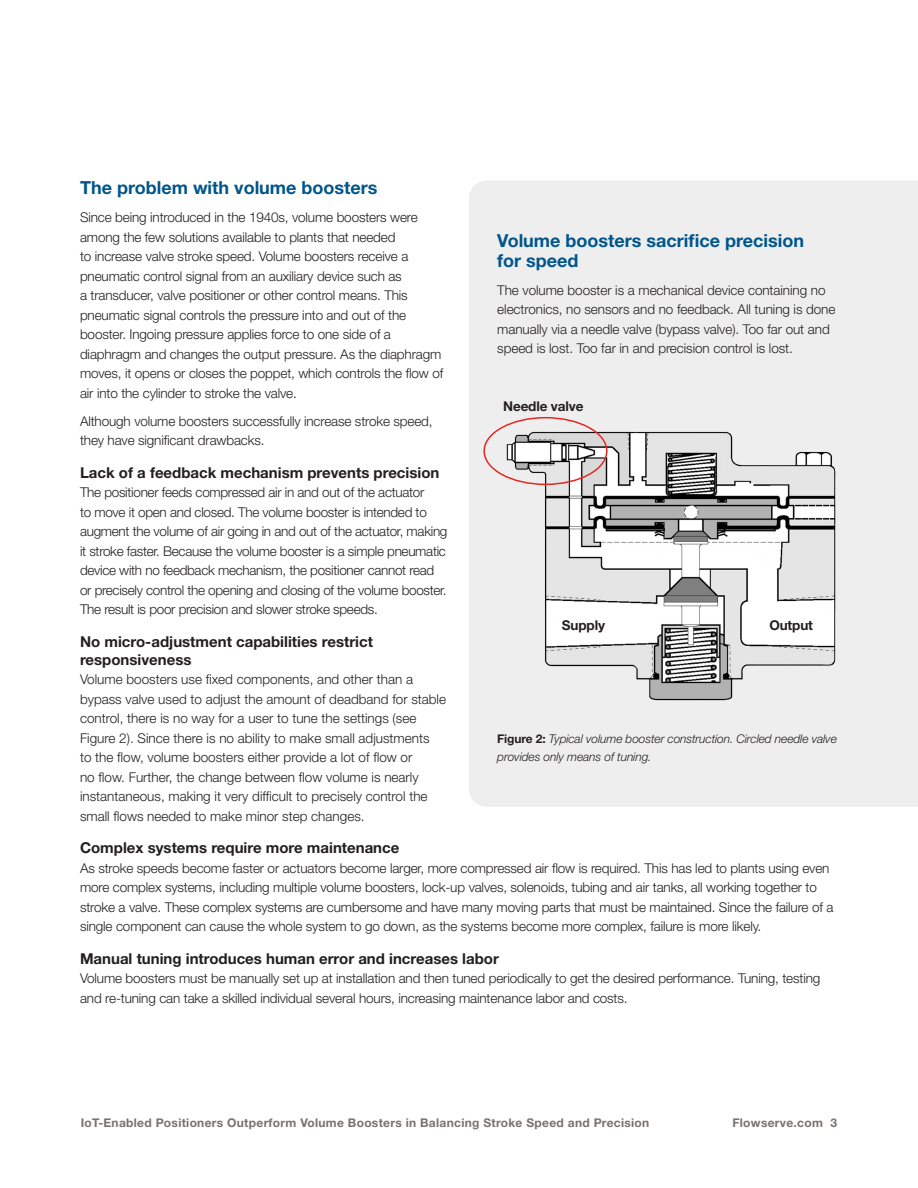
<style>
.page{position:relative;width:918px;height:1188px;background:#fff}
.page>*{position:absolute;margin:0;border:0;box-sizing:border-box;transform-origin:0 0}
.Subhead_Level_1__blu{font:700 18px/19.5px "Helvetica Neue LT Std";color:#00568a}
.Subhead_Level_2__bla{font:700 15px/18px "Helvetica Neue LT Std";color:#231f20}
.Body_copy{font:300 13.5px/19.5px "Helvetica Neue LT Std";letter-spacing:-.01em;color:#231f20}
.Table_Row_Header__bl{font:700 13.5px "Helvetica Neue LT Std";letter-spacing:-.01em;color:#231f20}
.t1{font:700 12px "Helvetica Neue LT Std";letter-spacing:.025em;color:#79716c}
.t2{font:italic 300 12px/18px "Helvetica Neue LT Std";letter-spacing:-.01em;color:#231f20}
.s1{font-weight:700;font-style:normal}
</style>
<div class="page">
<div style="left:469px;top:181px;width:449px;height:626px;background:#efeeee"></div>
<img style="left:500px;top:424px;width:348px;height:289px">
<div style="left:483px;top:417px;width:124px;height:68px;border:2px solid #e72621;border-radius:50%"></div>
<p class="Subhead_Level_1__blu" style="left:80px;top:178px;width:299px">The problem with volume boosters</p>
<p class="Body_copy" style="left:80px;top:207px;width:365px">Since being introduced in the 1940s, volume boosters were among the few solutions available to plants that needed<br>to increase valve stroke speed. Volume boosters receive a pneumatic control signal from an auxiliary device such as<br>a transducer, valve positioner or other control means. This pneumatic signal controls the pressure into and out of the booster. Ingoing pressure applies force to one side of a diaphragm and changes the output pressure. As the diaphragm moves, it opens or closes the poppet, which controls the flow of air into the cylinder to stroke the valve.</p>
<p class="Body_copy" style="left:80px;top:411px;width:354px">Although volume boosters successfully increase stroke speed, they have significant drawbacks.</p>
<p class="Subhead_Level_2__bla" style="left:80px;top:463px;width:361px">Lack of a feedback mechanism prevents precision</p>
<p class="Body_copy" style="left:80px;top:482px;width:369px">The positioner feeds compressed air in and out of the actuator<br>to move it open and closed. The volume booster is intended to augment the volume of air going in and out of the actuator, making it stroke faster. Because the volume booster is a simple pneumatic device with no feedback mechanism, the positioner cannot read or precisely control the opening and closing of the volume booster.<br>The result is poor precision and slower stroke speeds.</p>
<p class="Subhead_Level_2__bla" style="left:80px;top:632px;width:294px">No micro-adjustment capabilities restrict responsiveness</p>
<p class="Body_copy" style="left:80px;top:669px;width:368px">Volume boosters use fixed components, and other than a bypass valve used to adjust the amount of deadband for stable control, there is no way for a user to tune the settings (see Figure 2). Since there is no ability to make small adjustments<br>to the flow, volume boosters either provide a lot of flow or<br>no flow. Further, the change between flow volume is nearly instantaneous, making it very difficult to precisely control the small flows needed to make minor step changes.</p>
<p class="Subhead_Level_2__bla" style="left:80px;top:839px;width:321px">Complex systems require more maintenance</p>
<p class="Body_copy" style="left:80px;top:858px;width:755px">As stroke speeds become faster or actuators become larger, more compressed air flow is required. This has led to plants using even more complex systems, including multiple volume boosters, lock-up valves, solenoids, tubing and air tanks, all working together to stroke a valve. These complex systems are cumbersome and have many moving parts that must be maintained. Since the failure of a single component can cause the whole system to go down, as the systems become more complex, failure is more likely.</p>
<p class="Subhead_Level_2__bla" style="left:80px;top:949px;width:420px">Manual tuning introduces human error and increases labor</p>
<p class="Body_copy" style="left:80px;top:968px;width:742px">Volume boosters must be manually set up at installation and then tuned periodically to get the desired performance. Tuning, testing and re-tuning can take a skilled individual several hours, increasing maintenance labor and costs.</p>
<p class="Subhead_Level_1__blu" style="left:497px;top:231px;width:308px">Volume boosters sacrifice precision for speed</p>
<p class="Body_copy" style="left:497px;top:280px;width:340px">The volume booster is a mechanical device containing no electronics, no sensors and no feedback. All tuning is done manually via a needle valve (bypass valve). Too far out and speed is lost. Too far in and precision control is lost.</p>
<p class="Table_Row_Header__bl" style="left:503px;top:398px;width:82px">Needle valve</p>
<p class="Table_Row_Header__bl" style="left:562px;top:616px;width:45px">Supply</p>
<p class="Table_Row_Header__bl" style="left:769px;top:616px;width:45px">Output</p>
<p class="t2" style="left:497px;top:730px;width:341px"><span class="s1">Figure 2:</span> Typical volume booster construction. Circled needle valve provides only means of tuning.</p>
<p class="t1" style="left:81px;top:1115px;width:570px">IoT-Enabled Positioners Outperform Volume Boosters in Balancing Stroke Speed and Precision</p>
<p class="t1" style="left:733px;top:1115px;width:106px">Flowserve.com 3</p>
</div>
